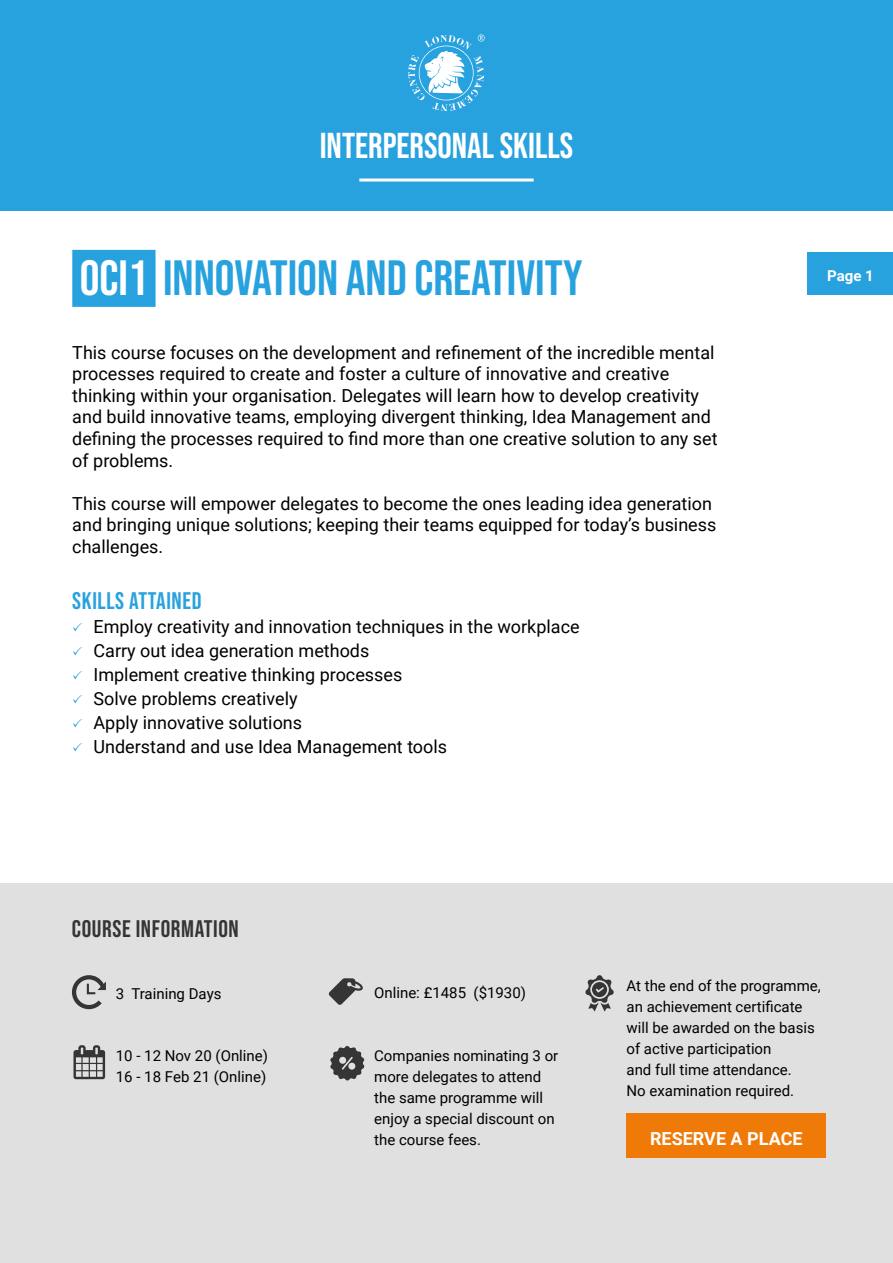
<style>
.page{position:relative;width:893px;height:1263px;background:#fff}
.page>*{position:absolute;margin:0;border:0;box-sizing:border-box;transform-origin:0 0}
.t1{font:49.5px "Bebas Neue";color:#28a2df}
.t2{font:36px "Bebas Neue";color:#fff}
.t3{font:24px "Bebas Neue";letter-spacing:.025em;color:#353535}
.t4{font:24px "Bebas Neue";letter-spacing:.025em;color:#28a2df}
.t5{font:18px/21.6px "Roboto";color:#000}
.t6{font:700 18px "Roboto";color:#fff}
.t7{font:15px/21px "Roboto";color:#000}
.t8{font:700 15px "Roboto";color:#fff}
.s1{color:#fff}
.s2{color:#28a2df}
</style>
<div class="page">
<div style="left:0;top:0;width:893px;height:210px;background:#28a2df"></div>
<svg style="left:408px;top:34px;width:77px;height:77px"></svg>
<hr style="left:359px;top:179px;width:175px;height:3px;background:#fff">
<div style="left:808px;top:252px;width:85px;height:43px;background:#28a2df"></div>
<div style="left:72px;top:250px;width:84px;height:57px;background:#28a2df"></div>
<div style="left:0;top:883px;width:893px;height:380px;background:#e0e0e0"></div>
<svg style="left:73px;top:1045px;width:32px;height:34px"></svg>
<svg style="left:72px;top:975px;width:34px;height:34px"></svg>
<svg style="left:329px;top:978px;width:34px;height:27px"></svg>
<svg style="left:330px;top:1046px;width:34px;height:34px"></svg>
<svg style="left:585px;top:975px;width:29px;height:36px"></svg>
<div style="left:626px;top:1113px;width:200px;height:44px;background:#ef7a07"></div>
<h2 class="t2" style="left:320px;top:125px;width:255px">INTERPERSONAL SKILLS</h2>
<h1 class="t1" style="left:80px;top:250px;width:504px"><span class="s1">OCI1</span> INNOVATION AND CREATIVITY</h1>
<p class="t5" style="left:72px;top:341px;width:647px">This course focuses on the development and refinement of the incredible mental processes required to create and foster a culture of innovative and creative thinking within your organisation. Delegates will learn how to develop creativity and build innovative teams, employing divergent thinking, Idea Management and defining the processes required to find more than one creative solution to any set of problems.</p>
<p class="t5" style="left:72px;top:492px;width:646px">This course will empower delegates to become the ones leading idea generation and bringing unique solutions; keeping their teams equipped for today’s business challenges.</p>
<h3 class="t4" style="left:72px;top:587px;width:131px">SKILLS ATTAINED</h3>
<p class="t5" style="left:72px;top:615px;width:509px"><span class="s2">✓</span> Employ creativity and innovation techniques in the workplace</p>
<p class="t5" style="left:72px;top:639px;width:299px"><span class="s2">✓</span> Carry out idea generation methods</p>
<p class="t5" style="left:72px;top:663px;width:332px"><span class="s2">✓</span> Implement creative thinking processes</p>
<p class="t5" style="left:72px;top:687px;width:227px"><span class="s2">✓</span> Solve problems creatively</p>
<p class="t5" style="left:72px;top:711px;width:231px"><span class="s2">✓</span> Apply innovative solutions</p>
<p class="t5" style="left:72px;top:735px;width:376px"><span class="s2">✓</span> Understand and use Idea Management tools</p>
<p class="t8" style="left:827px;top:265px;width:48px">Page 1</p>
<h3 class="t3" style="left:72px;top:915px;width:168px">COURSE INFORMATION</h3>
<p class="t7" style="left:116px;top:983px;width:107px">3 Training Days</p>
<p class="t7" style="left:374px;top:982px;width:153px">Online: £1485 ($1930)</p>
<p class="t7" style="left:116px;top:1044px;width:154px">10 - 12 Nov 20 (Online)<br>16 - 18 Feb 21 (Online)</p>
<p class="t7" style="left:374px;top:1044px;width:186px">Companies nominating 3 or more delegates to attend the same programme will enjoy a special discount on the course fees.</p>
<p class="t7" style="left:626px;top:974px;width:196px">At the end of the programme, an achievement certificate will be awarded on the basis of active participation<br>and full time attendance.<br>No examination required.</p>
<p class="t6" style="left:650px;top:1125px;width:154px">RESERVE A PLACE</p>
</div>
